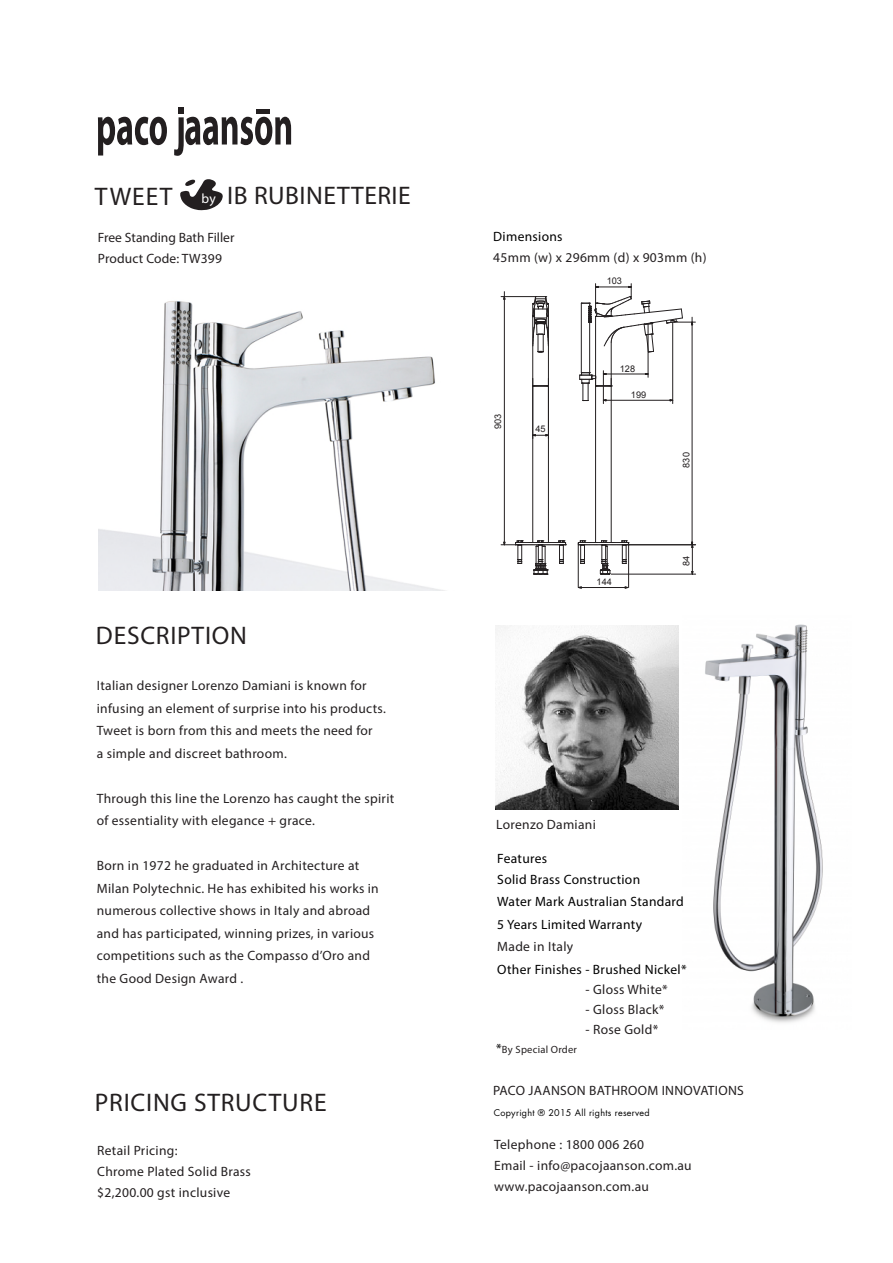
<style>
.page{position:relative;width:893px;height:1263px;background:#fff}
.page>*{position:absolute;margin:0;border:0;box-sizing:border-box;transform-origin:0 0}
.t1{font:25.5px "Myriad Pro";letter-spacing:.03em;color:#231f20}
.t2{font:13.5px/22.5px "Myriad Pro";letter-spacing:.02em;color:#231f20}
.t3{font:13.5px/21px "Myriad Pro";letter-spacing:.02em;color:#000}
.t4{font:13.5px/21px "Myriad Pro";color:#231f20}
.t5{font:10.5px "Myriad Pro";letter-spacing:.02em;color:#231f20}
.t6{font:9.15px "Arial";color:#231f20}
.t7{font:9px "Futura";letter-spacing:.03em;color:#010101}
.s1{font-size:13.5px;color:#fff}
.s2{font-size:13.5px;color:#000}
</style>
<div class="page">
<img style="left:705px;top:624px;width:118px;height:399px">
<svg style="left:98px;top:117px;width:69px;height:39px"></svg>
<svg style="left:174px;top:107px;width:117px;height:49px"></svg>
<div style="left:257px;top:109px;width:13px;height:5px;background:#231f20"></div>
<img style="left:98px;top:301px;width:347px;height:290px">
<img style="left:496px;top:626px;width:183px;height:183px">
<svg style="left:180px;top:179px;width:43px;height:32px"></svg>
<hr style="left:532px;top:316px;width:1px;height:70px;background:#231f20">
<hr style="left:548px;top:316px;width:1px;height:70px;background:#231f20">
<svg style="left:533px;top:385px;width:15px;height:1px"></svg>
<hr style="left:532px;top:378px;width:1px;height:164px;background:#231f20">
<hr style="left:548px;top:378px;width:1px;height:164px;background:#231f20">
<svg style="left:532px;top:296px;width:17px;height:57px"></svg>
<hr style="left:581px;top:303px;width:1px;height:70px;background:#231f20">
<hr style="left:589px;top:322px;width:1px;height:51px;background:#231f20">
<hr style="left:595px;top:316px;width:1px;height:60px;background:#231f20">
<hr style="left:611px;top:343px;width:1px;height:43px;background:#231f20">
<hr style="left:595px;top:378px;width:1px;height:164px;background:#231f20">
<hr style="left:611px;top:378px;width:1px;height:164px;background:#231f20">
<svg style="left:578px;top:540px;width:51px;height:35px"></svg>
<hr style="left:504px;top:292px;width:1px;height:250px;background:#231f20">
<svg style="left:501px;top:540px;width:66px;height:35px"></svg>
<hr style="left:501px;top:296px;width:35px;height:1px;background:#231f20">
<hr style="left:692px;top:317px;width:1px;height:225px;background:#231f20">
<svg style="left:581px;top:284px;width:114px;height:69px"></svg>
<hr style="left:606px;top:374px;width:39px;height:1px;background:#231f20">
<hr style="left:648px;top:324px;width:1px;height:53px;background:#231f20">
<hr style="left:606px;top:400px;width:64px;height:1px;background:#231f20">
<svg style="left:579px;top:371px;width:33px;height:33px"></svg>
<hr style="left:672px;top:322px;width:1px;height:82px;background:#231f20">
<svg style="left:533px;top:434px;width:15px;height:2px"></svg>
<hr style="left:581px;top:587px;width:44px;height:1px;background:#231f20">
<svg style="left:691px;top:542px;width:2px;height:32px"></svg>
<hr style="left:611px;top:574px;width:85px;height:1px;background:#231f20">
<hr style="left:628px;top:544px;width:68px;height:1px;background:#231f20">
<hr style="left:578px;top:543px;width:1px;height:44px;background:#231f20">
<hr style="left:628px;top:543px;width:1px;height:44px;background:#231f20">
<h1 class="t1" style="left:202px;top:180px;width:211px"><span class="s1">by</span> IB RUBINETTERIE</h1>
<h1 class="t1" style="left:95px;top:180px;width:79px">TWEET</h1>
<p class="t4" style="left:98px;top:227px;width:138px">Free Standing Bath Filler<br>Product Code: TW399</p>
<h1 class="t1" style="left:96px;top:620px;width:153px">DESCRIPTION</h1>
<p class="t2" style="left:97px;top:674px;width:291px">Italian designer Lorenzo Damiani is known for infusing an element of surprise into his products.<br>Tweet is born from this and meets the need for<br>a simple and discreet bathroom.</p>
<p class="t2" style="left:97px;top:787px;width:299px">Through this line the Lorenzo has caught the spirit of essentiality with elegance + grace.</p>
<p class="t2" style="left:97px;top:854px;width:284px">Born in 1972 he graduated in Architecture at Milan Polytechnic. He has exhibited his works in numerous collective shows in Italy and abroad and has participated, winning prizes, in various competitions such as the Compasso d’Oro and the Good Design Award .</p>
<h1 class="t1" style="left:95px;top:1086px;width:233px">PRICING STRUCTURE</h1>
<p class="t2" style="left:97px;top:1140px;width:155px;line-height:21px">Retail Pricing:<br>Chrome Plated Solid Brass $2,200.00 gst inclusive</p>
<p class="t3" style="left:493px;top:226px;width:71px">Dimensions</p>
<p class="t2" style="left:493px;top:246px;width:215px">45mm (w) x 296mm (d) x 903mm (h)</p>
<p class="t6" style="left:607px;top:275px;width:17px">103</p>
<p class="t6" style="left:620px;top:362px;width:17px">128</p>
<p class="t6" style="left:492px;top:429px;width:17px;rotate:-90deg">903</p>
<p class="t6" style="left:535px;top:423px;width:12px">45</p>
<p class="t6" style="left:631px;top:389px;width:17px">199</p>
<p class="t6" style="left:597px;top:576px;width:17px">144</p>
<p class="t6" style="left:680px;top:468px;width:17px;rotate:-90deg">830</p>
<p class="t6" style="left:680px;top:566px;width:12px;rotate:-90deg">84</p>
<p class="t2" style="left:496px;top:813px;width:101px">Lorenzo Damiani</p>
<p class="t3" style="left:497px;top:848px;width:144px">Features<br>Solid Brass Construction</p>
<p class="t3" style="left:497px;top:890px;width:188px;line-height:22.5px">Water Mark Australian Standard<br>5 Years Limited Warranty</p>
<p class="t2" style="left:497px;top:935px;width:77px">Made in Italy</p>
<p class="t3" style="left:497px;top:959px;width:191px">Other Finishes - Brushed Nickel*</p>
<p class="t2" style="left:586px;top:978px;width:84px">- Gloss White*</p>
<p class="t2" style="left:586px;top:998px;width:80px">- Gloss Black*</p>
<p class="t2" style="left:586px;top:1018px;width:74px">- Rose Gold*</p>
<p class="t5" style="left:496px;top:1043px;width:82px"><span class="s2">*</span>By Special Order</p>
<p class="t2" style="left:493px;top:1079px;width:252px">PACO JAANSON BATHROOM INNOVATIONS</p>
<p class="t7" style="left:494px;top:1106px;width:157px">Copyright ® 2015 All rights reserved</p>
<p class="t2" style="left:494px;top:1134px;width:199px;line-height:21px">Telephone : 1800 006 260<br>Email - info@pacojaanson.com.au www.pacojaanson.com.au</p>
</div>
